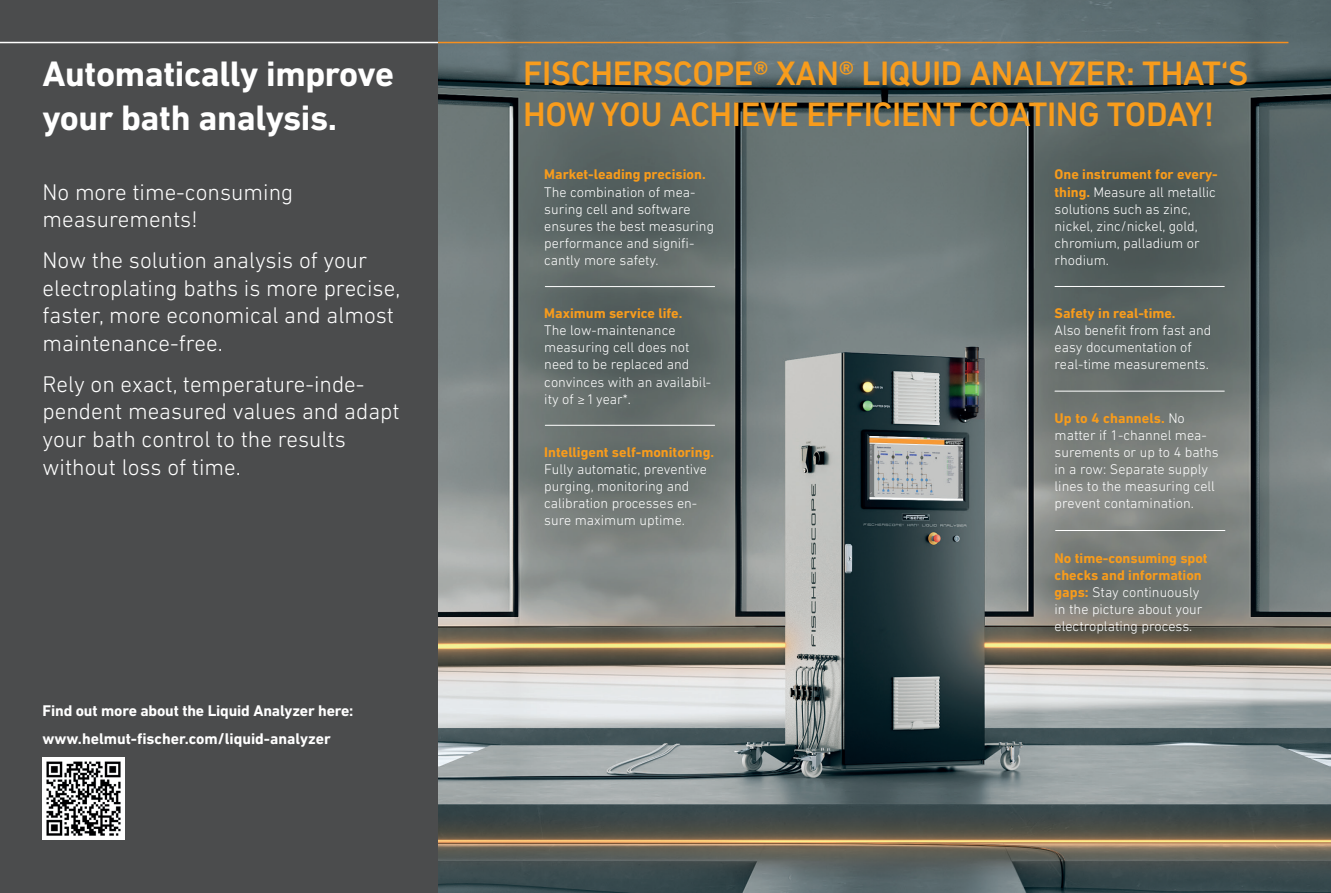
<style>
.page{position:relative;width:1331px;height:893px;background:#fff}
.page>*{position:absolute;margin:0;border:0;box-sizing:border-box;transform-origin:0 0}
.t1{font:700 36px/43.2px "DIN Next LT Pro";letter-spacing:-.01em;color:#fff}
.t2{font:500 34.5px/40.5px "DIN Next LT Pro";letter-spacing:-.01em;color:#f89c1c}
.t3{font:300 23.1px/27.8px "DIN Next LT Pro";color:#fff}
.t4{font:700 15.75px/28px "DIN Next LT Pro";letter-spacing:-.01em;color:#fff}
.t5{font:300 14.25px/17.1px "DIN Next LT Pro";color:#fff}
.t6{font:700 14.25px "DIN Next LT Pro";color:#f89c1c}
.s1{font-weight:700;color:#f89c1c}
</style>
<div class="page">
<img style="left:438px;top:0;width:893px;height:893px">
<div style="left:0;top:0;width:438px;height:893px;background:#4b4c4d"></div>
<hr style="left:438px;top:42px;width:850px;height:1px;background:#f68f1e">
<hr style="left:0;top:42px;width:438px;height:1px;background:#fff">
<hr style="left:545px;top:286px;width:170px;height:1px;background:#fff">
<hr style="left:1055px;top:391px;width:169px;height:1px;background:#fff">
<hr style="left:1055px;top:286px;width:169px;height:1px;background:#fff">
<hr style="left:1055px;top:530px;width:170px;height:1px;background:#fff">
<hr style="left:545px;top:425px;width:170px;height:1px;background:#fff">
<img style="left:43px;top:757px;width:81px;height:82px">
<h1 class="t1" style="left:43px;top:52px;width:353px">Automatically improve your bath analysis.</h1>
<h3 class="t3" style="left:43px;top:178px;width:252px">No more time-consuming measurements!</h3>
<h3 class="t3" style="left:43px;top:246px;width:359px">Now the solution analysis of your electroplating baths is more precise, faster, more economical and almost maintenance-free.</h3>
<h3 class="t3" style="left:43px;top:370px;width:359px">Rely on exact, temperature-inde&shy;pendent measured values and adapt your bath control to the results without loss of time.</h3>
<p class="t4" style="left:43px;top:696px;width:313px">Find out more about the Liquid Analyzer here: www.helmut-fischer.com/liquid-analyzer</p>
<h2 class="t2" style="left:523px;top:53px;width:727px">FISCHERSCOPE® XAN® LIQUID ANALYZER: THAT‘S<br>HOW YOU ACHIEVE EFFICIENT COATING TODAY!</h2>
<p class="t6" style="left:544px;top:166px;width:163px">Market-leading precision.</p>
<p class="t5" style="left:544px;top:183px;width:171px">The combination of mea&shy;suring cell and software ensures the best measuring performance and signifi&shy;cantly more safety.</p>
<p class="t6" style="left:544px;top:305px;width:140px">Maximum service life.</p>
<p class="t5" style="left:544px;top:322px;width:168px">The low-maintenance measuring cell does not need to be replaced and convinces with an availabil&shy;ity of ≥1year*.</p>
<p class="t6" style="left:544px;top:444px;width:171px">Intelligent self-monitoring.</p>
<p class="t5" style="left:544px;top:460px;width:164px">Fully automatic, preventive purging, monitoring and calibration processes en&shy;sure maximum uptime.</p>
<p class="t5" style="left:1054px;top:166px;width:165px"><span class="s1">One instrument for every&shy;thing.</span> Measure all metallic solutions such as zinc, nickel, zinc/nickel, gold, chromium, palladium or rhodium.</p>
<p class="t6" style="left:1054px;top:305px;width:123px">Safety in real-time.</p>
<p class="t5" style="left:1054px;top:322px;width:158px">Also benefit from fast and easy documentation of real-time measurements.</p>
<p class="t5" style="left:1054px;top:409px;width:166px"><span class="s1">Up to 4 channels.</span> No matter if 1-channel mea&shy;surements or up to 4 baths in a row: Separate supply lines to the measuring cell prevent contamination.</p>
<p class="t5" style="left:1054px;top:549px;width:155px"><span class="s1">No time-consuming spot checks and information gaps:</span> Stay continuously in the picture about your electroplating process.</p>
</div>
